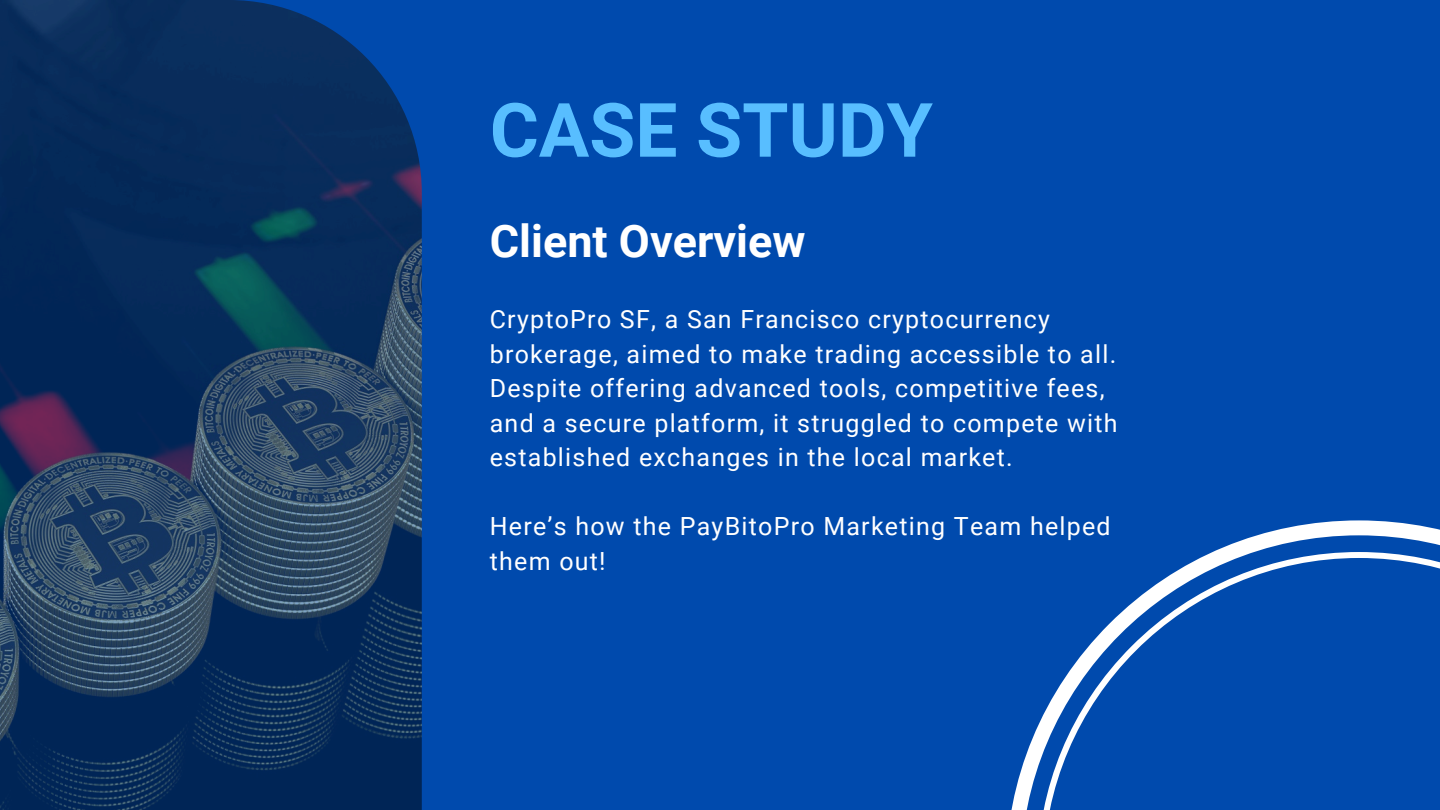
<style>
.page{position:relative;width:1440px;height:810px;background:#004aad}
.page>*{position:absolute;margin:0;border:0;box-sizing:border-box;transform-origin:0 0}
.t1{font:700 75px "Roboto";color:#58beff}
.t2{font:700 45px "Roboto";color:#fff}
.t3{font:25px/34.5px "Roboto";letter-spacing:.05em;color:#fff}
</style>
<div class="page">
<img style="left:0;top:0;width:422px;height:810px">
<svg style="left:1011px;top:520px;width:429px;height:290px"></svg>
<svg style="left:1037px;top:552px;width:403px;height:258px"></svg>
<h2 class="t1" style="left:490px;top:87px;width:445px">CASE STUDY</h2>
<p class="t2" style="left:490px;top:215px;width:317px">Client Overview</p>
<p class="t3" style="left:490px;top:303px;width:629px">CryptoPro SF, a San Francisco cryptocurrency brokerage, aimed to make trading accessible to all.<br>Despite offering advanced tools, competitive fees, and a secure platform, it struggled to compete with established exchanges in the local market.</p>
<h1 class="t3" style="left:490px;top:510px;width:622px">Here’s how the PayBitoPro Marketing Team helped them out!</h1>
</div>
